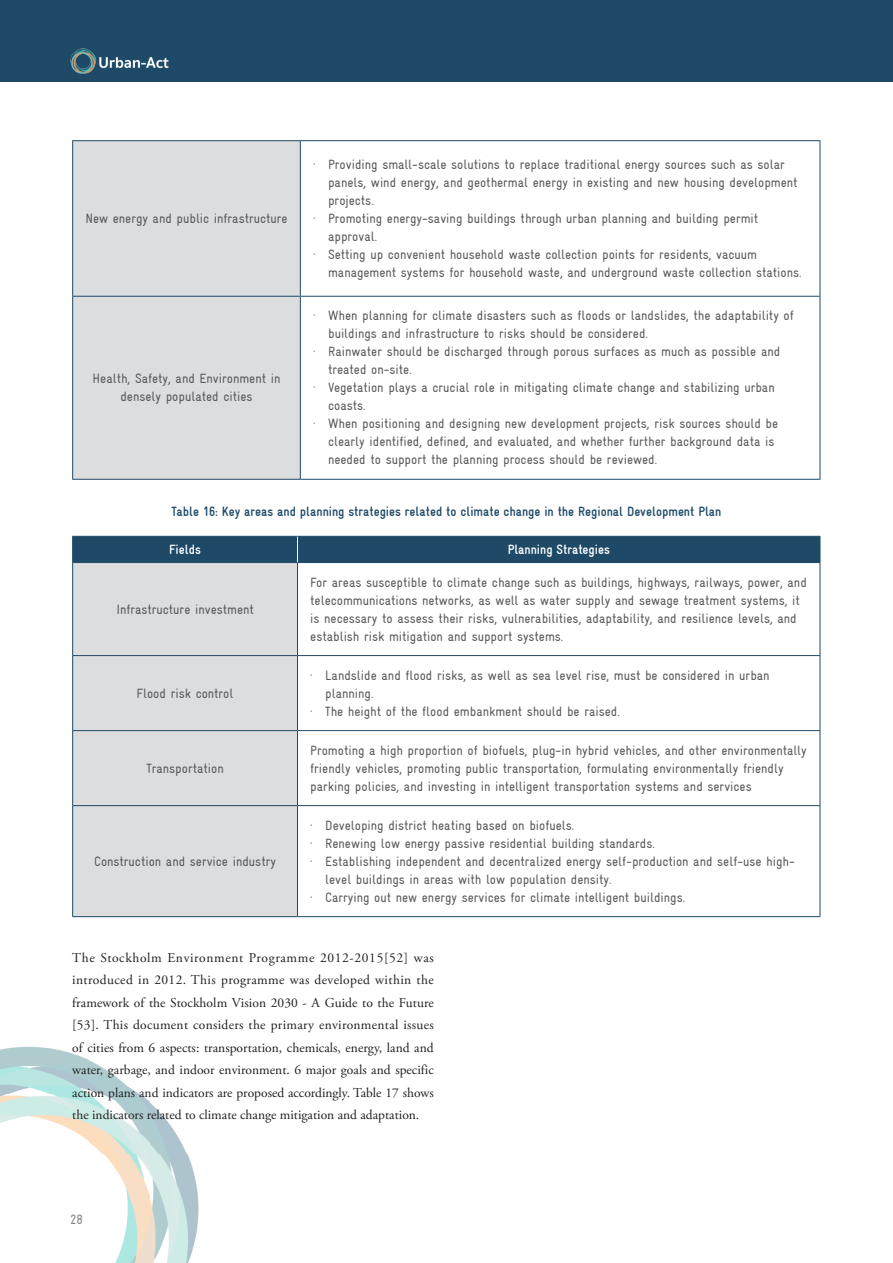
<style>
.page{position:relative;width:893px;height:1263px;background:#fff}
.page>*{position:absolute;margin:0;border:0;box-sizing:border-box;transform-origin:0 0}
.t1{font:condensed 13.5px/18px "Gravur";color:#57585a}
.t2{font:13.5px/22.5px "Adobe Garamond Pro";color:#231f20;text-align:justify}
.paragraph{font:700 condensed 13.5px "Gravur";color:#1e4a68}
.t3{font:700 condensed 13.5px "Gravur";color:#fff}
.t4{font:condensed 13.5px "Gravur";color:#808285}
</style>
<div class="page">
<div style="left:0;top:0;width:893px;height:82px;background:#1e4a68"></div>
<img style="left:0;top:1046px;width:199px;height:217px">
<img style="left:70px;top:48px;width:99px;height:26px">
<div style="left:73px;top:141px;width:227px;height:338px;background:#dcdddf"></div>
<hr style="left:72px;top:141px;width:1px;height:155px;background:#1e4a68">
<hr style="left:300px;top:141px;width:1px;height:155px;background:#1e4a68">
<hr style="left:820px;top:141px;width:1px;height:155px;background:#1e4a68">
<hr style="left:72px;top:296px;width:228px;height:1px;background:#1e4a68">
<hr style="left:72px;top:297px;width:1px;height:182px;background:#1e4a68">
<hr style="left:300px;top:296px;width:520px;height:1px;background:#1e4a68">
<hr style="left:300px;top:297px;width:1px;height:182px;background:#1e4a68">
<hr style="left:820px;top:297px;width:1px;height:182px;background:#1e4a68">
<hr style="left:72px;top:479px;width:228px;height:1px;background:#1e4a68">
<hr style="left:300px;top:479px;width:520px;height:1px;background:#1e4a68">
<hr style="left:72px;top:140px;width:228px;height:1px;background:#1e4a68">
<hr style="left:300px;top:140px;width:520px;height:1px;background:#1e4a68">
<div style="left:73px;top:563px;width:224px;height:353px;background:#dcdddf"></div>
<hr style="left:72px;top:562px;width:225px;height:1px;background:#1e4a68">
<hr style="left:72px;top:563px;width:1px;height:92px;background:#1e4a68">
<hr style="left:297px;top:562px;width:523px;height:1px;background:#1e4a68">
<hr style="left:297px;top:563px;width:1px;height:92px;background:#1e4a68">
<hr style="left:820px;top:563px;width:1px;height:92px;background:#1e4a68">
<hr style="left:72px;top:655px;width:225px;height:1px;background:#1e4a68">
<hr style="left:72px;top:656px;width:1px;height:74px;background:#1e4a68">
<hr style="left:297px;top:655px;width:523px;height:1px;background:#1e4a68">
<hr style="left:297px;top:656px;width:1px;height:74px;background:#1e4a68">
<hr style="left:820px;top:656px;width:1px;height:74px;background:#1e4a68">
<hr style="left:72px;top:730px;width:225px;height:1px;background:#1e4a68">
<hr style="left:72px;top:731px;width:1px;height:74px;background:#1e4a68">
<hr style="left:297px;top:730px;width:523px;height:1px;background:#1e4a68">
<hr style="left:297px;top:731px;width:1px;height:74px;background:#1e4a68">
<hr style="left:820px;top:731px;width:1px;height:74px;background:#1e4a68">
<hr style="left:72px;top:805px;width:225px;height:1px;background:#1e4a68">
<hr style="left:72px;top:806px;width:1px;height:110px;background:#1e4a68">
<hr style="left:297px;top:805px;width:523px;height:1px;background:#1e4a68">
<hr style="left:297px;top:806px;width:1px;height:110px;background:#1e4a68">
<hr style="left:820px;top:806px;width:1px;height:110px;background:#1e4a68">
<hr style="left:72px;top:916px;width:225px;height:1px;background:#1e4a68">
<hr style="left:297px;top:916px;width:523px;height:1px;background:#1e4a68">
<div style="left:72px;top:536px;width:749px;height:26px;background:#1e4a68"></div>
<p class="t1" style="left:85px;top:209px;width:204px">New energy and public infrastructure</p>
<p class="t1" style="left:328px;top:155px;width:471px;text-indent:-15px">· Providing small-scale solutions to replace traditional energy sources such as solar panels, wind energy, and geothermal energy in existing and new housing development projects.</p>
<p class="t1" style="left:328px;top:209px;width:432px;text-indent:-15px">· Promoting energy-saving buildings through urban planning and building permit approval.</p>
<p class="t1" style="left:328px;top:245px;width:475px;text-indent:-15px">· Setting up convenient household waste collection points for residents, vacuum management systems for household waste, and underground waste collection stations.</p>
<p class="t1" style="left:328px;top:307px;width:467px;text-indent:-15px">· When planning for climate disasters such as floods or landslides, the adaptability of buildings and infrastructure to risks should be considered.</p>
<p class="t1" style="left:328px;top:343px;width:454px;text-indent:-15px">· Rainwater should be discharged through porous surfaces as much as possible and treated on-site.</p>
<p class="t1" style="left:328px;top:379px;width:448px;text-indent:-15px">· Vegetation plays a crucial role in mitigating climate change and stabilizing urban coasts.</p>
<p class="t1" style="left:328px;top:415px;width:452px;text-indent:-15px">· When positioning and designing new development projects, risk sources should be clearly identified, defined, and evaluated, and whether further background data is needed to support the planning process should be reviewed.</p>
<p class="paragraph" style="left:172px;top:504px;width:551px">Table 16: Key areas and planning strategies related to climate change in the Regional Development Plan</p>
<p class="t3" style="left:169px;top:542px;width:33px">Fields</p>
<p class="t3" style="left:508px;top:542px;width:104px">Planning Strategies</p>
<p class="t1" style="left:93px;top:370px;width:189px;text-align:center">Health, Safety, and Environment in densely populated cities</p>
<p class="t1" style="left:116px;top:600px;width:139px">Infrastructure investment</p>
<p class="t1" style="left:137px;top:684px;width:98px">Flood risk control</p>
<p class="t1" style="left:146px;top:759px;width:79px">Transportation</p>
<p class="t1" style="left:94px;top:852px;width:183px">Construction and service industry</p>
<p class="t1" style="left:310px;top:573px;width:498px">For areas susceptible to climate change such as buildings, highways, railways, power, and telecommunications networks, as well as water supply and sewage treatment systems, it is necessary to assess their risks, vulnerabilities, adaptability, and resilience levels, and establish risk mitigation and support systems.</p>
<p class="t1" style="left:325px;top:666px;width:446px;text-indent:-15px">· Landslide and flood risks, as well as sea level rise, must be considered in urban planning.</p>
<p class="t1" style="left:310px;top:702px;width:311px">· The height of the flood embankment should be raised.</p>
<p class="t1" style="left:310px;top:741px;width:498px">Promoting a high proportion of biofuels, plug-in hybrid vehicles, and other environmentally friendly vehicles, promoting public transportation, formulating environmentally friendly parking policies, and investing in intelligent transportation systems and services</p>
<p class="t1" style="left:310px;top:816px;width:265px">· Developing district heating based on biofuels.</p>
<p class="t1" style="left:310px;top:834px;width:346px">· Renewing low energy passive residential building standards.</p>
<p class="t1" style="left:325px;top:852px;width:471px;text-indent:-15px">· Establishing independent and decentralized energy self-production and self-use high&shy;level buildings in areas with low population density.</p>
<p class="t1" style="left:310px;top:888px;width:376px">· Carrying out new energy services for climate intelligent buildings.</p>
<p class="t2" style="left:72px;top:946px;width:363px">The Stockholm Environment Programme 2012-2015[52] was introduced in 2012. This programme was developed within the framework of the Stockholm Vision 2030 - A Guide to the Future [53]. This document considers the primary environmental issues of cities from 6 aspects: transportation, chemicals, energy, land and water, garbage, and indoor environment. 6 major goals and specific action plans and indicators are proposed accordingly. Table 17 shows the indicators related to climate change mitigation and adaptation.</p>
<p class="t4" style="left:70px;top:1212px;width:14px">28</p>
</div>
